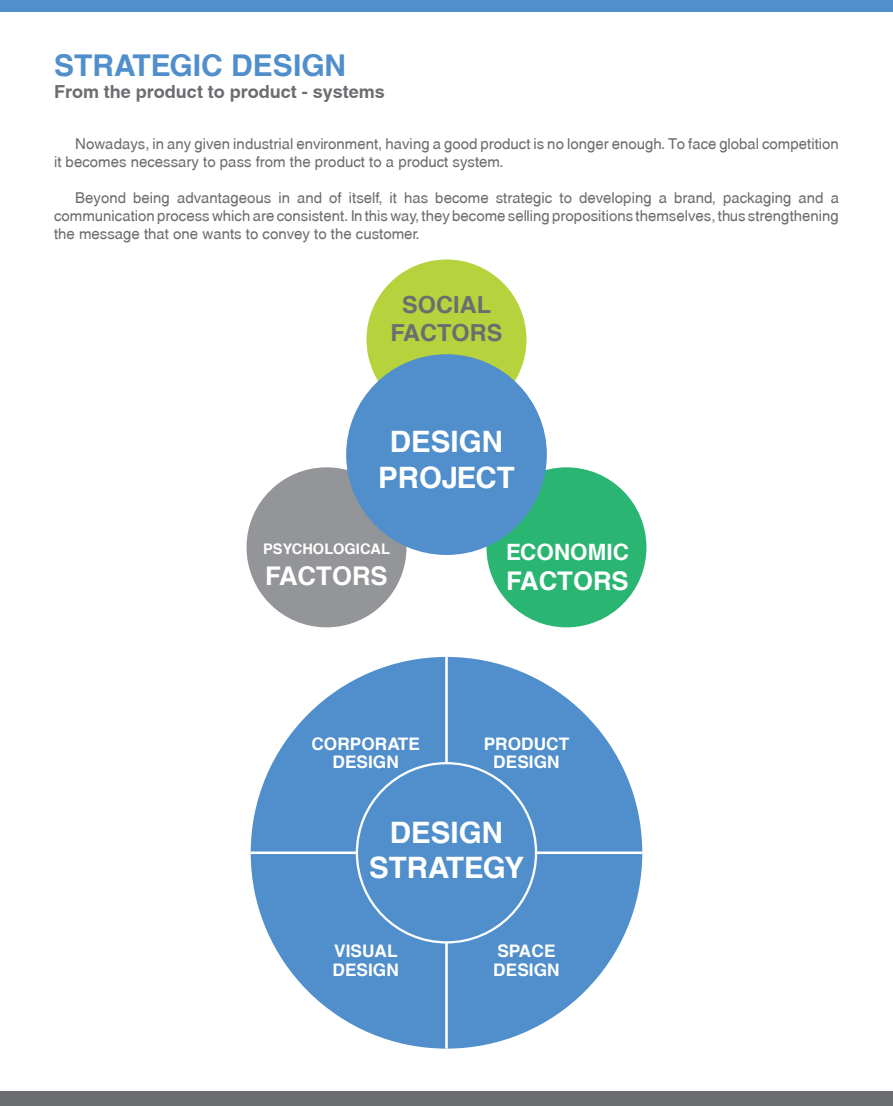
<style>
.page{position:relative;width:893px;height:1106px;background:#fff}
.page>*{position:absolute;margin:0;border:0;box-sizing:border-box;transform-origin:0 0}
.t1{font:700 30px "Swansea";color:#508fcb}
.t2{font:700 29.55px/35.4px "Swansea";color:#fff;text-align:center}
.t3{font:700 25.8px "Swansea";color:#fff}
.t4{font:700 23.55px/28.2px "Swansea";color:#6c6d70;text-align:center}
.t5{font:700 22.5px "Swansea";color:#fff}
.t6{font:700 18px "Swansea";color:#6c6d70}
.t7{font:700 17.25px/18.5px "Swansea";color:#fff;text-align:center}
.t8{font:15px/18px "Swansea";color:#6c6d70}
.t9{font:700 14.55px "Swansea";color:#fff}
</style>
<div class="page">
<div style="left:366px;top:259px;width:160px;height:160px;background:#b6d23d;border-radius:50%"></div>
<div style="left:247px;top:467px;width:159px;height:160px;background:#939598;border-radius:50%"></div>
<div style="left:486px;top:467px;width:160px;height:160px;background:#2bb572;border-radius:50%"></div>
<div style="left:346px;top:354px;width:201px;height:201px;background:#508fcb;border-radius:50%"></div>
<div style="left:251px;top:657px;width:391px;height:391px;background:#508fcb;border-radius:50%"></div>
<hr style="left:445px;top:657px;width:3px;height:391px;background:#fff">
<hr style="left:251px;top:851px;width:391px;height:3px;background:#fff">
<div style="left:357px;top:763px;width:179px;height:179px;background:#508fcb;border-radius:50%"></div>
<div style="left:0;top:0;width:893px;height:11px;background:#508fcb"></div>
<div style="left:0;top:1091px;width:893px;height:15px;background:#6c6d70"></div>
<h1 class="t1" style="left:54px;top:47px;width:294px">STRATEGIC DESIGN</h1>
<p class="t6" style="left:54px;top:80px;width:332px">From the product to product - systems</p>
<p class="t8" style="left:54px;top:135px;width:786px;text-indent:21px">Nowadays, in any given industrial environment, having a good product is no longer enough. To face global competition it becomes necessary to pass from the product to a product system.</p>
<p class="t8" style="left:54px;top:189px;width:786px;text-align:justify;text-indent:21px">Beyond being advantageous in and of itself, it has become strategic to developing a brand, packaging and a communication process which are consistent. In this way, they become selling propositions themselves, thus strengthening the message that one wants to convey to the customer.</p>
<h3 class="t4" style="left:390px;top:290px;width:113px">SOCIAL<br>FACTORS</h3>
<h2 class="t2" style="left:378px;top:424px;width:138px">DESIGN<br>PROJECT</h2>
<p class="t9" style="left:263px;top:540px;width:128px">PSYCHOLOGICAL</p>
<h3 class="t3" style="left:265px;top:560px;width:124px">FACTORS</h3>
<p class="t7" style="left:311px;top:734px;width:110px">CORPORATE<br>DESIGN</p>
<h3 class="t5" style="left:506px;top:538px;width:124px">ECONOMIC</h3>
<h3 class="t3" style="left:506px;top:565px;width:124px">FACTORS</h3>
<p class="t7" style="left:484px;top:734px;width:87px">PRODUCT<br>DESIGN</p>
<h2 class="t2" style="left:369px;top:814px;width:157px">DESIGN<br>STRATEGY</h2>
<p class="t7" style="left:333px;top:942px;width:68px;text-align:left">VISUAL<br>DESIGN</p>
<p class="t7" style="left:493px;top:942px;width:68px;text-align:left">SPACE<br>DESIGN</p>
</div>
